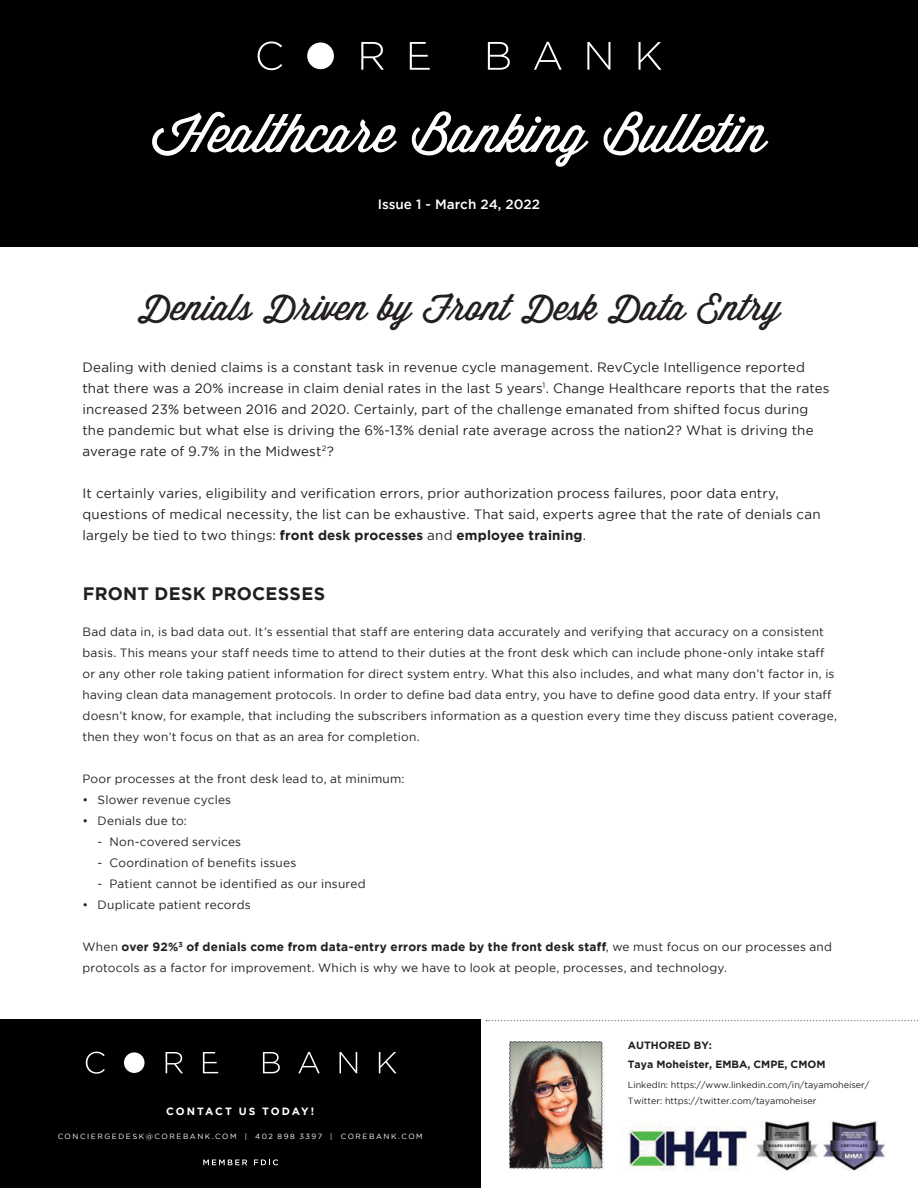
<style>
.page{position:relative;width:918px;height:1188px;background:#fff}
.page>*{position:absolute;margin:0;border:0;box-sizing:border-box;transform-origin:0 0}
.t1{font:52.5px "Wisdom Script AI";color:#fff}
.t2{font:36px "Wisdom Script AI";color:#231f20}
.t3{font:700 18px "Gotham";letter-spacing:.02em;color:#231f20}
.t4{font:13.5px/21px "Gotham";letter-spacing:.01em;color:#231f20}
.t5{font:500 13.5px "Gotham";color:#fff}
.t6{font:12px/21px "Gotham";letter-spacing:.015em;color:#231f20}
.t7{font:700 10.5px "Gotham";color:#231f20}
.t8{font:700 10.5px "Gotham";letter-spacing:.18em;color:#fff}
.t9{font:9px "Gotham";color:#231f20}
.t10{font:7.5px "Gotham";letter-spacing:.205em;color:#fff}
.s1{font-weight:700}
</style>
<div class="page">
<div style="left:0;top:0;width:918px;height:246px;background:#000"></div>
<div style="left:0;top:1020px;width:481px;height:168px;background:#000"></div>
<svg style="left:203px;top:1160px;width:44px;height:5px"></svg>
<svg style="left:254px;top:1159px;width:24px;height:6px"></svg>
<svg style="left:86px;top:1052px;width:19px;height:22px"></svg>
<svg style="left:166px;top:1052px;width:17px;height:21px"></svg>
<svg style="left:203px;top:1052px;width:15px;height:21px"></svg>
<svg style="left:263px;top:1052px;width:17px;height:21px"></svg>
<svg style="left:298px;top:1052px;width:22px;height:21px"></svg>
<svg style="left:340px;top:1052px;width:17px;height:21px"></svg>
<svg style="left:379px;top:1052px;width:17px;height:21px"></svg>
<div style="left:124px;top:1052px;width:21px;height:21px;background:#fff;border-radius:50%"></div>
<svg style="left:258px;top:42px;width:24px;height:28px"></svg>
<svg style="left:361px;top:42px;width:23px;height:28px"></svg>
<svg style="left:410px;top:42px;width:20px;height:28px"></svg>
<svg style="left:488px;top:42px;width:22px;height:28px"></svg>
<svg style="left:534px;top:42px;width:28px;height:28px"></svg>
<svg style="left:587px;top:42px;width:23px;height:28px"></svg>
<svg style="left:639px;top:42px;width:22px;height:28px"></svg>
<div style="left:307px;top:42px;width:27px;height:27px;background:#fff;border-radius:50%"></div>
<img style="left:627px;top:1120px;width:259px;height:51px">
<img style="left:509px;top:1041px;width:96px;height:129px">
<svg style="left:486px;top:1020px;width:432px;height:1px"></svg>
<p class="t1" style="left:152px;top:93px;width:616px">Healthcare Banking Bulletin</p>
<p class="t5" style="left:378px;top:197px;width:164px">Issue 1 - March 24, 2022</p>
<p class="t2" style="left:138px;top:280px;width:644px">Denials Driven by Front Desk Data Entry</p>
<p class="t4" style="left:83px;top:356px;width:748px">Dealing with denied claims is a constant task in revenue cycle management. RevCycle Intelligence reported that there was a 20% increase in claim denial rates in the last 5 years<sup>1</sup>. Change Healthcare reports that the rates increased 23% between 2016 and 2020. Certainly, part of the challenge emanated from shifted focus during the pandemic but what else is driving the 6%-13% denial rate average across the nation2? What is driving the average rate of 9.7% in the Midwest<sup>2</sup>?</p>
<p class="t4" style="left:83px;top:482px;width:740px">It certainly varies, eligibility and verification errors, prior authorization process failures, poor data entry, questions of medical necessity, the list can be exhaustive. That said, experts agree that the rate of denials can largely be tied to two things: <span class="s1">front desk processes</span> and <span class="s1">employee training</span>.</p>
<p class="t3" style="left:83px;top:583px;width:244px">FRONT DESK PROCESSES</p>
<p class="t6" style="left:83px;top:621px;width:756px">Bad data in, is bad data out. It’s essential that staff are entering data accurately and verifying that accuracy on a consistent basis. This means your staff needs time to attend to their duties at the front desk which can include phone-only intake staff or any other role taking patient information for direct system entry. What this also includes, and what many don’t factor in, is having clean data management protocols. In order to define bad data entry, you have to define good data entry. If your staff doesn’t know, for example, that including the subscribers information as a question every time they discuss patient coverage, then they won’t focus on that as an area for completion.</p>
<p class="t6" style="left:83px;top:768px;width:324px">Poor processes at the front desk lead to, at minimum:</p>
<p class="t6" style="left:83px;top:789px;width:150px">• Slower revenue cycles</p>
<p class="t6" style="left:83px;top:810px;width:106px">• Denials due to:</p>
<p class="t6" style="left:98px;top:831px;width:145px">- Non-covered services</p>
<p class="t6" style="left:98px;top:852px;width:200px">- Coordination of benefits issues</p>
<p class="t6" style="left:98px;top:873px;width:270px">- Patient cannot be identified as our insured</p>
<p class="t6" style="left:83px;top:894px;width:170px">• Duplicate patient records</p>
<p class="t6" style="left:83px;top:936px;width:751px">When <span class="s1">over 92%</span><sup>3</sup> <span class="s1">of denials come from data-entry errors made by the front desk staff</span>, we must focus on our processes and protocols as a factor for improvement. Which is why we have to look at people, processes, and technology.</p>
<p class="t8" style="left:166px;top:1106px;width:150px">CONTACT US TODAY!</p>
<p class="t10" style="left:58px;top:1132px;width:367px">CONCIERGEDESK@COREBANK.COM | 402 898 3397 | COREBANK.COM</p>
<p class="t7" style="left:628px;top:1039px;width:86px">AUTHORED BY:</p>
<p class="t7" style="left:628px;top:1058px;width:199px">Taya Moheister, EMBA, CMPE, CMOM</p>
<p class="t9" style="left:628px;top:1079px;width:243px">LinkedIn: https://www.linkedin.com/in/tayamoheiser/</p>
<p class="t9" style="left:628px;top:1096px;width:190px">Twitter: https://twitter.com/tayamoheiser</p>
</div>
